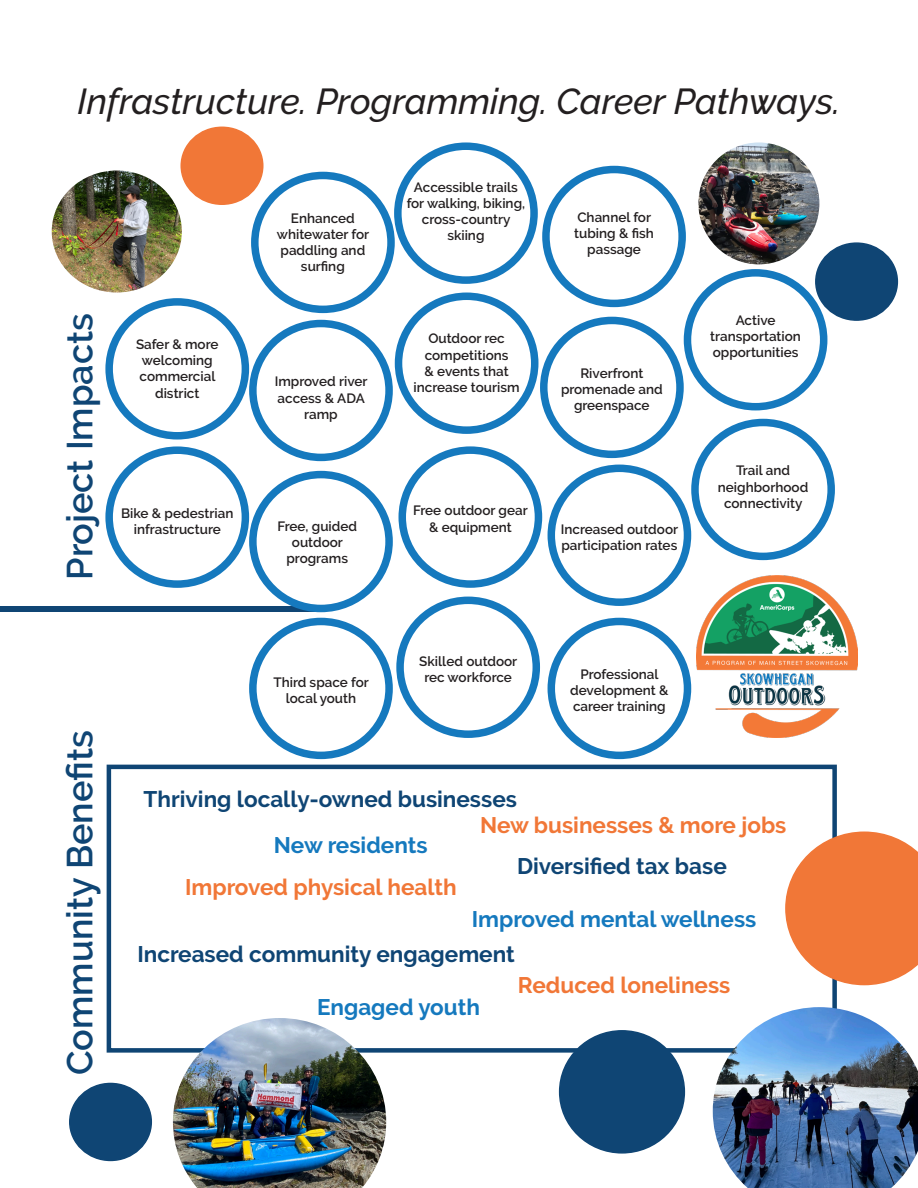
<style>
.page{position:relative;width:918px;height:1188px;background:#fff}
.page>*{position:absolute;margin:0;border:0;box-sizing:border-box;transform-origin:0 0}
.t1{font:italic 500 36px "Raleway";color:#231f20}
.t2{font:600 36px "Raleway";color:#0f4574}
.t3{font:700 22.5px "Raleway";color:#0f4574}
.t4{font:700 22.5px "Raleway";color:#f17737}
.t5{font:700 22.5px "Raleway";color:#1579be}
.t6{font:600 13.5px/16.2px "Raleway";color:#231f20;text-align:center}
</style>
<div class="page">
<div style="left:107px;top:765px;width:730px;height:288px;border:4px solid #0f4574"></div>
<div style="left:399px;top:446px;width:143px;height:142px;border:8px solid #1579be;border-radius:50%"></div>
<div style="left:0;top:606px;width:326px;height:6px;background:#0f4574"></div>
<img style="left:713px;top:1007px;width:205px;height:181px">
<div style="left:560px;top:1031px;width:124px;height:122px;background:#0f4574;border-radius:50%"></div>
<svg style="left:785px;top:832px;width:133px;height:153px;background:#f28c56"></svg>
<img style="left:173px;top:1018px;width:213px;height:170px">
<img style="left:698px;top:142px;width:121px;height:122px;border-radius:61px">
<img style="left:52px;top:171px;width:130px;height:122px">
<div style="left:181px;top:127px;width:82px;height:77px;background:#f17737;border-radius:50%"></div>
<div style="left:180px;top:127px;width:84px;height:78px;border:2px solid #f17737;border-radius:50%"></div>
<div style="left:816px;top:243px;width:81px;height:77px;background:#0f4574;border-radius:50%"></div>
<div style="left:815px;top:242px;width:83px;height:79px;border:2px solid #0f4574;border-radius:50%"></div>
<div style="left:684px;top:269px;width:143px;height:141px;border:8px solid #1579be;border-radius:50%"></div>
<div style="left:540px;top:317px;width:144px;height:141px;border:8px solid #1579be;border-radius:50%"></div>
<div style="left:395px;top:293px;width:143px;height:141px;border:8px solid #1579be;border-radius:50%"></div>
<div style="left:691px;top:419px;width:144px;height:141px;border:8px solid #1579be;border-radius:50%"></div>
<div style="left:548px;top:465px;width:143px;height:141px;border:8px solid #1579be;border-radius:50%"></div>
<div style="left:105px;top:446px;width:144px;height:142px;border:8px solid #1579be;border-radius:50%"></div>
<div style="left:249px;top:471px;width:144px;height:141px;border:8px solid #1579be;border-radius:50%"></div>
<div style="left:105px;top:298px;width:144px;height:142px;border:8px solid #1579be;border-radius:50%"></div>
<div style="left:249px;top:320px;width:144px;height:141px;border:8px solid #1579be;border-radius:50%"></div>
<div style="left:251px;top:172px;width:144px;height:141px;border:8px solid #1579be;border-radius:50%"></div>
<div style="left:542px;top:166px;width:144px;height:141px;border:8px solid #1579be;border-radius:50%"></div>
<div style="left:249px;top:618px;width:144px;height:141px;border:8px solid #1579be;border-radius:50%"></div>
<div style="left:548px;top:618px;width:143px;height:141px;border:8px solid #1579be;border-radius:50%"></div>
<div style="left:394px;top:142px;width:144px;height:142px;border:8px solid #1579be;border-radius:50%"></div>
<div style="left:396px;top:597px;width:144px;height:141px;border:8px solid #1579be;border-radius:50%"></div>
<div style="left:70px;top:1083px;width:81px;height:77px;background:#0f4574;border-radius:50%"></div>
<div style="left:69px;top:1083px;width:83px;height:78px;border:2px solid #0f4574;border-radius:50%"></div>
<img style="left:696px;top:576px;width:162px;height:161px">
<p class="t1" style="left:78px;top:81px;width:764px">Infrastructure. Programming. Career Pathways.</p>
<p class="t2" style="left:59px;top:580px;width:268px;rotate:-90deg">Project Impacts</p>
<p class="t6" style="left:136px;top:336px;width:84px">Safer &amp; more welcoming commercial district</p>
<p class="t6" style="left:121px;top:505px;width:114px">Bike &amp; pedestrian infrastructure</p>
<p class="t6" style="left:407px;top:179px;width:120px">Accessible trails for walking, biking, cross-country skiing</p>
<p class="t6" style="left:277px;top:210px;width:94px">Enhanced whitewater for paddling and surfing</p>
<p class="t6" style="left:577px;top:209px;width:75px">Channel for</p>
<p class="t6" style="left:574px;top:225px;width:81px">tubing &amp; fish passage</p>
<p class="t6" style="left:275px;top:374px;width:94px">Improved river access &amp; ADA ramp</p>
<p class="t6" style="left:278px;top:518px;width:81px">Free, guided outdoor</p>
<p class="t6" style="left:287px;top:550px;width:63px">programs</p>
<p class="t6" style="left:414px;top:330px;width:107px">Outdoor rec competitions<br>&amp; events that increase tourism</p>
<p class="t6" style="left:561px;top:365px;width:103px">Riverfront promenade and greenspace</p>
<p class="t6" style="left:413px;top:503px;width:116px">Free outdoor gear &amp; equipment</p>
<p class="t6" style="left:561px;top:521px;width:119px;text-align:left">Increased outdoor participation rates</p>
<p class="t6" style="left:710px;top:312px;width:92px">Active transportation opportunities</p>
<p class="t6" style="left:718px;top:463px;width:92px">Trail and neighborhood connectivity</p>
<p class="t2" style="left:59px;top:1075px;width:347px;rotate:-90deg">Community Benefits</p>
<p class="t6" style="left:419px;top:653px;width:100px">Skilled outdoor rec workforce</p>
<p class="t6" style="left:273px;top:674px;width:97px">Third space for local youth</p>
<p class="t6" style="left:570px;top:666px;width:100px">Professional development &amp; career training</p>
<p class="t3" style="left:144px;top:786px;width:375px">Thriving locally-owned businesses</p>
<p class="t5" style="left:274px;top:832px;width:155px">New residents</p>
<p class="t4" style="left:480px;top:812px;width:308px">New businesses &amp; more jobs</p>
<p class="t4" style="left:185px;top:874px;width:273px">Improved physical health</p>
<p class="t3" style="left:517px;top:853px;width:211px">Diversified tax base</p>
<p class="t5" style="left:472px;top:906px;width:286px">Improved mental wellness</p>
<p class="t3" style="left:137px;top:941px;width:379px">Increased community engagement</p>
<p class="t5" style="left:317px;top:994px;width:164px">Engaged youth</p>
<p class="t4" style="left:518px;top:973px;width:214px">Reduced loneliness</p>
</div>
